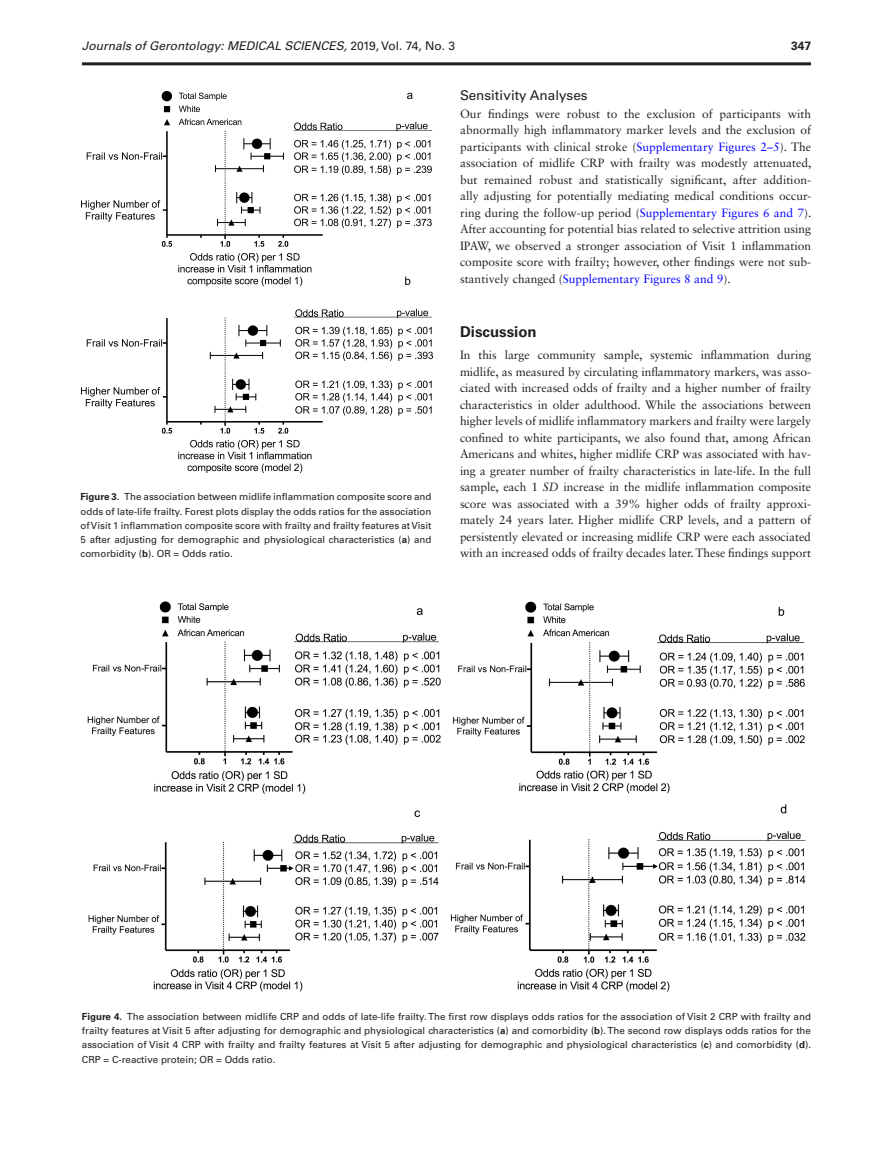
<style>
.page{position:relative;width:893px;height:1174px;background:#fff}
.page>*{position:absolute;margin:0;border:0;box-sizing:border-box;transform-origin:0 0}
.t1{font:700 15px "Univers LT Std";color:#231f20}
.t2{font:13.5px "Univers LT Std";color:#231f20}
.t3{font:12px/16.5px "Sabon LT Std";color:#231f20;text-align:justify}
.t4{font:italic 12px "Univers LT Std";color:#231f20}
.t5{font:700 12px "Univers LT Std";color:#231f20}
.t6{font:9.75px/14.2px "Univers LT Std";color:#231f20;text-align:justify}
.s1{font-style:normal}
.s2{font-weight:700}
.s3{color:#00f}
.s4{font-style:italic}
</style>
<div class="page">
<img style="left:81px;top:91px;width:352px;height:382px">
<img style="left:87px;top:601px;width:719px;height:391px">
<hr style="left:82px;top:62px;width:729px;height:3px;background:#231f20">
<p class="t4" style="left:82px;top:39px;width:375px">Journals of Gerontology: MEDICAL SCIENCES, <span class="s1">2019, Vol. 74, No. 3</span></p>
<p class="t5" style="left:791px;top:39px;width:22px">347</p>
<p class="t6" style="left:80px;top:490px;width:353px"><span class="s2">Figure 3.</span> The association between midlife inflammation composite score and odds of late-life frailty. Forest plots display the odds ratios for the association of Visit 1 inflammation composite score with frailty and frailty features at Visit 5 after adjusting for demographic and physiological characteristics (<span class="s2">a</span>) and comorbidity (<span class="s2">b</span>). OR = Odds ratio.</p>
<p class="t2" style="left:460px;top:87px;width:129px">Sensitivity Analyses</p>
<p class="t3" style="left:460px;top:105px;width:353px">Our findings were robust to the exclusion of participants with abnormally high inflammatory marker levels and the exclusion of participants with clinical stroke (<span class="s3">Supplementary Figures 2–5</span>). The association of midlife CRP with frailty was modestly attenuated, but remained robust and statistically significant, after addition&shy;ally adjusting for potentially mediating medical conditions occur&shy;ring during the follow-up period (<span class="s3">Supplementary Figures 6 and 7</span>).<br>After accounting for potential bias related to selective attrition using IPAW, we observed a stronger association of Visit 1 inflammation composite score with frailty; however, other findings were not sub&shy;stantively changed (<span class="s3">Supplementary Figures 8 and 9</span>).</p>
<p class="t1" style="left:460px;top:323px;width:78px">Discussion</p>
<p class="t3" style="left:460px;top:347px;width:353px">In this large community sample, systemic inflammation during midlife, as measured by circulating inflammatory markers, was asso&shy;ciated with increased odds of frailty and a higher number of frailty characteristics in older adulthood. While the associations between higher levels of midlife inflammatory markers and frailty were largely confined to white participants, we also found that, among African Americans and whites, higher midlife CRP was associated with hav&shy;ing a greater number of frailty characteristics in late-life. In the full sample, each 1 <span class="s4">SD</span> increase in the midlife inflammation composite score was associated with a 39% higher odds of frailty approxi&shy;mately 24 years later. Higher midlife CRP levels, and a pattern of persistently elevated or increasing midlife CRP were each associated with an increased odds of frailty decades later. These findings support</p>
<p class="t6" style="left:82px;top:1009px;width:731px"><span class="s2">Figure 4.</span> The association between midlife CRP and odds of late-life frailty. The first row displays odds ratios for the association of Visit 2 CRP with frailty and frailty features at Visit 5 after adjusting for demographic and physiological characteristics (<span class="s2">a</span>) and comorbidity (<span class="s2">b</span>). The second row displays odds ratios for the association of Visit 4 CRP with frailty and frailty features at Visit 5 after adjusting for demographic and physiological characteristics (<span class="s2">c</span>) and comorbidity (<span class="s2">d</span>).<br>CRP = C-reactive protein; OR = Odds ratio.</p>
</div>
